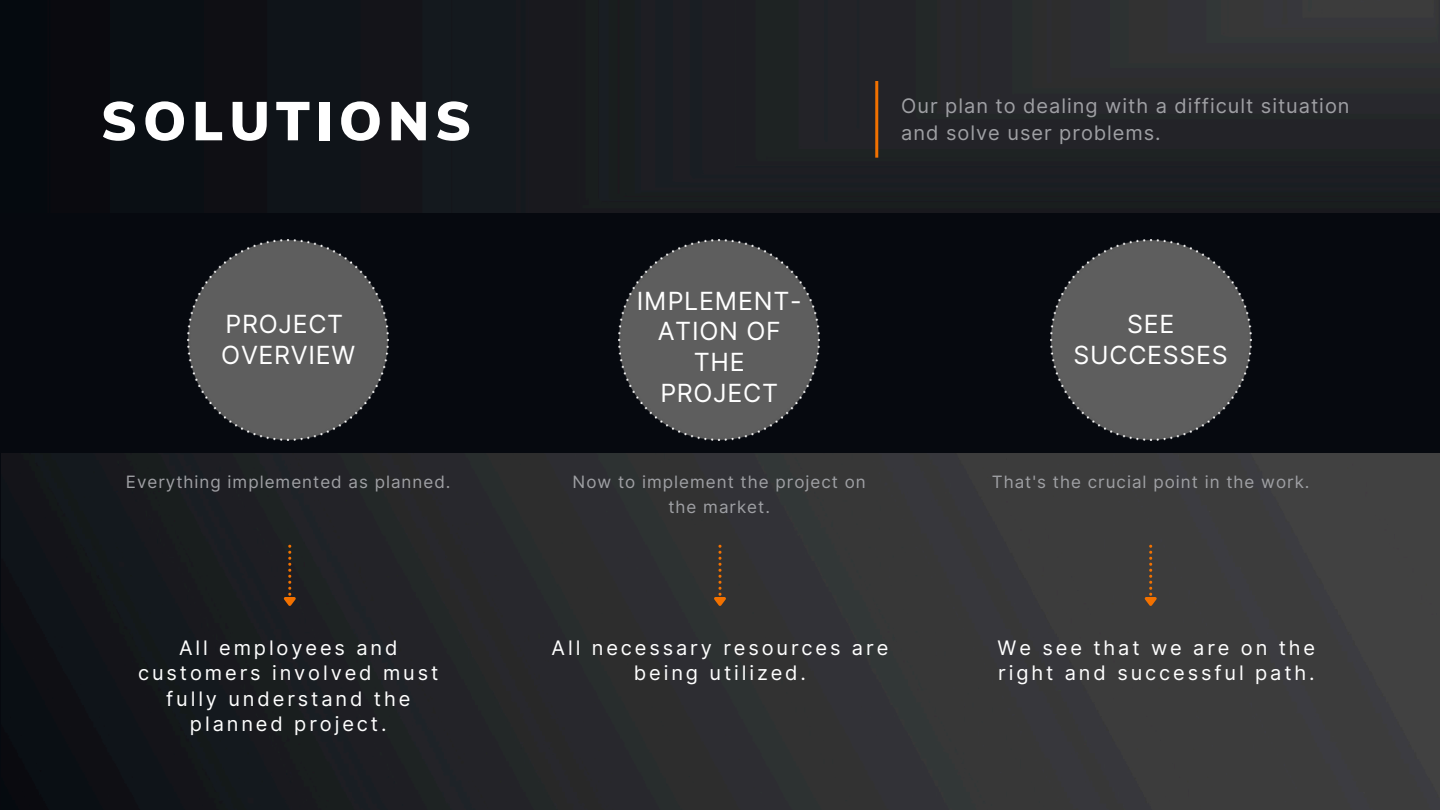
<style>
.page{position:relative;width:1440px;height:810px;background:#06090f}
.page>*{position:absolute;margin:0;border:0;box-sizing:border-box;transform-origin:0 0}
.t1{font:900 54px "Muli";letter-spacing:.105em;color:#fff}
.t2{font:25px/30.8px "Inter";letter-spacing:.03em;color:#fff;text-align:center}
.t3{font:20px/25.5px "Inter";letter-spacing:.145em;color:#fff;text-align:center}
.t4{font:20px/27px "Inter";letter-spacing:.05em;color:#9fa0a4}
.t5{font:17px/25.5px "Inter";letter-spacing:.06em;color:#9fa0a4;text-align:center}
</style>
<div class="page">
<img style="left:2px;top:454px;width:1438px;height:356px">
<img style="left:268px;top:0;width:1172px;height:212px">
<hr style="left:875px;top:81px;width:3px;height:77px;background:#f27100">
<svg style="left:279px;top:545px;width:19px;height:64px"></svg>
<svg style="left:709px;top:545px;width:20px;height:64px"></svg>
<svg style="left:1140px;top:545px;width:19px;height:64px"></svg>
<img style="left:188px;top:239px;width:201px;height:201px">
<img style="left:619px;top:239px;width:201px;height:201px">
<img style="left:1050px;top:239px;width:201px;height:201px">
<p class="t1" style="left:101px;top:86px;width:372px">SOLUTIONS</p>
<h2 class="t2" style="left:221px;top:309px;width:135px;text-align:left">PROJECT<br>OVERVIEW</h2>
<p class="t2" style="left:637px;top:285px;width:166px">IMPLEMENT-<br>ATION OF<br>THE<br>PROJECT</p>
<p class="t4" style="left:901px;top:93px;width:450px">Our plan to dealing with a difficult situation and solve user problems.</p>
<h2 class="t2" style="left:1074px;top:309px;width:156px">SEE<br>SUCCESSES</h2>
<h3 class="t5" style="left:126px;top:469px;width:326px">Everything implemented as planned.</h3>
<p class="t5" style="left:573px;top:469px;width:295px">Now to implement the project on the market.</p>
<h3 class="t5" style="left:992px;top:469px;width:319px">That's the crucial point in the work.</h3>
<p class="t3" style="left:138px;top:635px;width:302px">All employees and customers involved must fully understand the planned project.</p>
<h3 class="t3" style="left:552px;top:635px;width:338px">All necessary resources are being utilized.</h3>
<p class="t3" style="left:998px;top:635px;width:319px;text-align:left">We see that we are on the right and successful path.</p>
</div>
